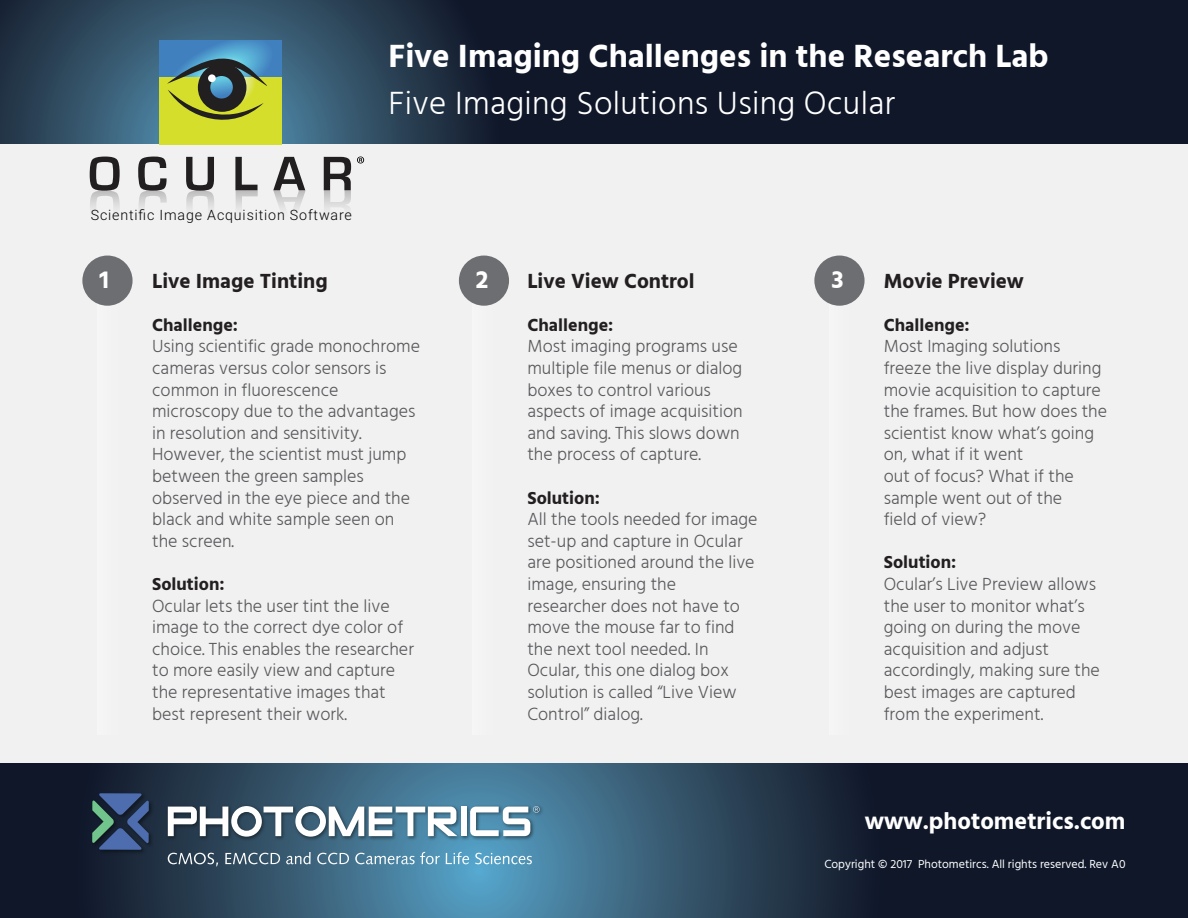
<style>
.page{position:relative;width:1188px;height:918px;background:#fff}
.page>*{position:absolute;margin:0;border:0;box-sizing:border-box;transform-origin:0 0}
.t1{font:700 33px "Hind";color:#fff}
.t2{font:300 33px "Hind";letter-spacing:.01em;color:#fff}
.t3{font:700 25.05px "Hind";color:#fff}
.t4{font:700 24px "Hind";color:#fff}
.t5{font:700 21px "Hind";color:#231f20}
.t6{font:300 18px/21.6px "Hind";color:#58595b}
.t7{font:700 18px "Hind";color:#231f20}
.t8{font:300 14.25px "Roboto";letter-spacing:.06em;color:#010101}
.t9{font:12px "Hind";color:#fff}
</style>
<div class="page">
<svg style="left:0;top:762px;width:1188px;height:156px;background:#273e54"></svg>
<div style="left:0;top:0;width:1188px;height:762px;background:#f1f1f2"></div>
<svg style="left:0;top:0;width:1188px;height:144px;background:#1a293c"></svg>
<svg style="left:160px;top:40px;width:121px;height:37px;background:#468bc4"></svg>
<div style="left:160px;top:77px;width:121px;height:67px;background:#d6de2c"></div>
<svg style="left:167px;top:57px;width:100px;height:63px"></svg>
<div style="left:198px;top:63px;width:48px;height:49px;background:#211f1f;border-radius:50%"></div>
<svg style="left:210px;top:76px;width:23px;height:23px"></svg>
<div style="left:208px;top:74px;width:8px;height:8px;background:#fff;border-radius:50%"></div>
<svg style="left:90px;top:157px;width:30px;height:52px"></svg>
<svg style="left:138px;top:157px;width:29px;height:52px"></svg>
<svg style="left:186px;top:157px;width:28px;height:52px"></svg>
<svg style="left:235px;top:157px;width:23px;height:52px"></svg>
<svg style="left:273px;top:157px;width:33px;height:52px"></svg>
<svg style="left:324px;top:157px;width:27px;height:52px"></svg>
<svg style="left:357px;top:157px;width:7px;height:7px"></svg>
<div style="left:459px;top:256px;width:50px;height:50px;background:#6d6e71;border-radius:50%"></div>
<div style="left:814px;top:256px;width:51px;height:50px;background:#6d6e71;border-radius:50%"></div>
<div style="left:82px;top:256px;width:51px;height:50px;background:#6d6e71;border-radius:50%"></div>
<svg style="left:168px;top:853px;width:50px;height:13px"></svg>
<svg style="left:225px;top:853px;width:55px;height:11px"></svg>
<svg style="left:286px;top:852px;width:25px;height:12px"></svg>
<svg style="left:317px;top:853px;width:32px;height:11px"></svg>
<svg style="left:355px;top:852px;width:85px;height:12px"></svg>
<svg style="left:446px;top:852px;width:23px;height:12px"></svg>
<svg style="left:475px;top:853px;width:57px;height:11px"></svg>
<img style="left:165px;top:803px;width:381px;height:40px">
<svg style="left:168px;top:806px;width:289px;height:31px"></svg>
<div style="left:461px;top:807px;width:6px;height:29px;background:#fff"></div>
<svg style="left:470px;top:806px;width:70px;height:30px"></svg>
<img style="left:89px;top:790px;width:66px;height:66px">
<svg style="left:92px;top:793px;width:57px;height:57px;background:#395673"></svg>
<p class="t8" style="left:91px;top:205px;width:263px">Scientific Image Acquisition Software</p>
<h1 class="t1" style="left:389px;top:37px;width:662px">Five Imaging Challenges in the Research Lab</h1>
<h1 class="t2" style="left:389px;top:81px;width:508px">Five Imaging Solutions Using Ocular</h1>
<h2 class="t3" style="left:99px;top:265px;width:11px">1</h2>
<h2 class="t3" style="left:476px;top:265px;width:14px">2</h2>
<h2 class="t3" style="left:831px;top:265px;width:14px">3</h2>
<p class="t5" style="left:152px;top:268px;width:177px">Live Image Tinting</p>
<p class="t7" style="left:152px;top:314px;width:88px">Challenge:</p>
<p class="t6" style="left:152px;top:337px;width:269px">Using scientific grade monochrome cameras versus color sensors is common in fluorescence microscopy due to the advantages in resolution and sensitivity.<br>However, the scientist must jump between the green samples observed in the eye piece and the black and white sample seen on the screen.</p>
<p class="t7" style="left:152px;top:573px;width:74px">Solution:</p>
<p class="t6" style="left:152px;top:596px;width:263px">Ocular lets the user tint the live image to the correct dye color of choice. This enables the researcher to more easily view and capture the representative images that best represent their work.</p>
<p class="t5" style="left:527px;top:268px;width:169px">Live View Control</p>
<p class="t7" style="left:527px;top:314px;width:88px">Challenge:</p>
<p class="t6" style="left:527px;top:337px;width:217px">Most imaging programs use multiple file menus or dialog boxes to control various aspects of image acquisition and saving. This slows down the process of capture.</p>
<p class="t7" style="left:527px;top:487px;width:74px">Solution:</p>
<p class="t6" style="left:527px;top:510px;width:232px">All the tools needed for image set-up and capture in Ocular are positioned around the live image, ensuring the researcher does not have to move the mouse far to find the next tool needed. In<br>Ocular, this one dialog box solution is called “Live View<br>Control” dialog.</p>
<p class="t5" style="left:884px;top:268px;width:142px">Movie Preview</p>
<p class="t7" style="left:884px;top:314px;width:88px">Challenge:</p>
<p class="t6" style="left:884px;top:337px;width:225px">Most Imaging solutions freeze the live display during movie acquisition to capture the frames. But how does the scientist know what’s going on, what if it went<br>out of focus? What if the sample went out of the<br>field of view?</p>
<p class="t7" style="left:884px;top:552px;width:74px">Solution:</p>
<p class="t6" style="left:884px;top:574px;width:218px">Ocular’s Live Preview allows the user to monitor what’s going on during the move acquisition and adjust accordingly, making sure the best images are captured from the experiment.</p>
<h3 class="t4" style="left:865px;top:807px;width:262px">www.photometrics.com</h3>
<p class="t9" style="left:824px;top:856px;width:303px">Copyright © 2017 Photometircs. All rights reserved. Rev A0</p>
</div>
